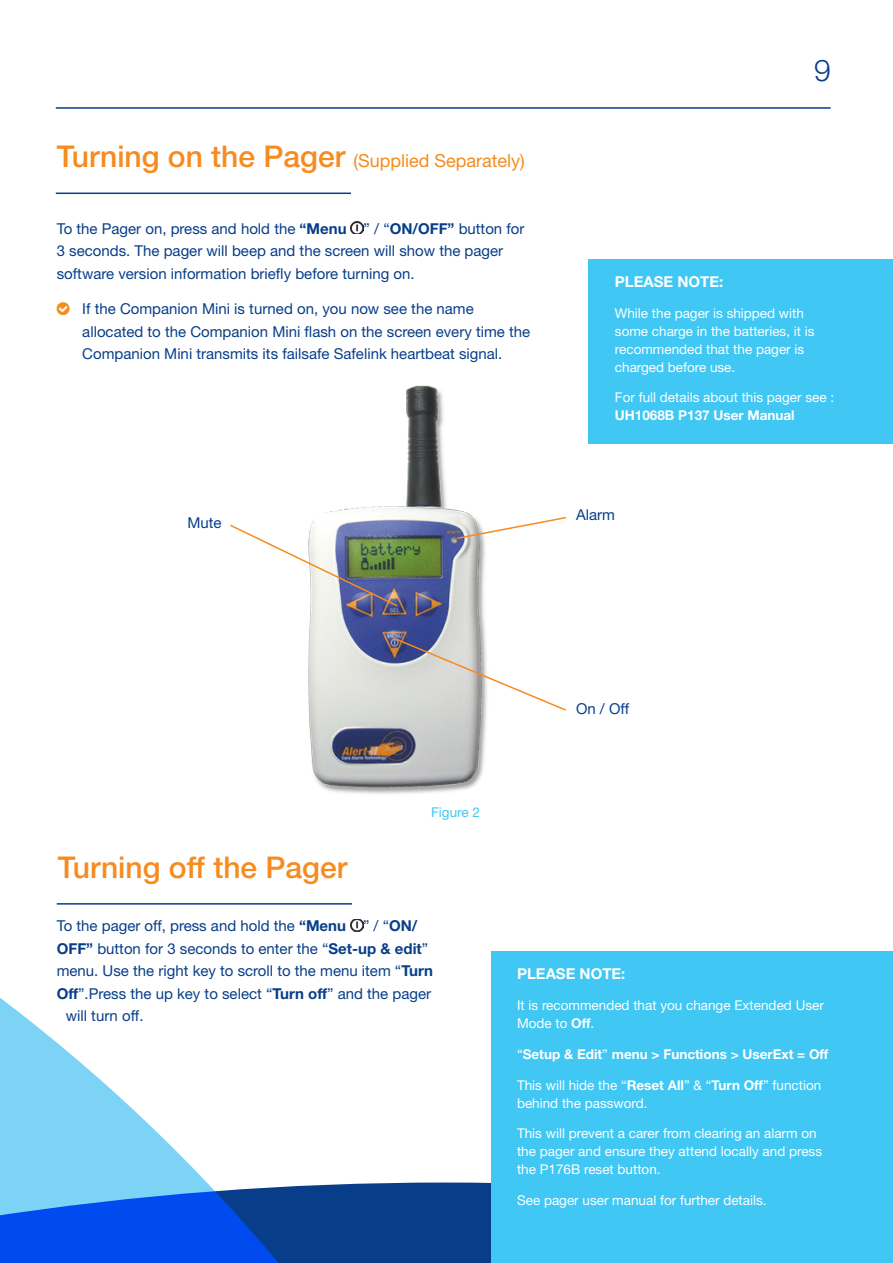
<style>
.page{position:relative;width:893px;height:1263px;background:#fff}
.page>*{position:absolute;margin:0;border:0;box-sizing:border-box;transform-origin:0 0}
.t1{font:500 30px "Helvetica Neue LT Std";color:#f68b1f}
.t2{font:300 30px "Helvetica Neue LT Std";color:#083e89}
.t3{font:18px "Helvetica Neue LT Std";color:#f68b1f}
.t4{font:15px/22.5px "Helvetica Neue LT Std";color:#083e89}
.t5{font:700 15px "Helvetica Neue LT Std";color:#fff}
.t6{font:13.5px/18px "Helvetica Neue LT Std";color:#fff}
.t7{font:700 13.5px "Helvetica Neue LT Std";color:#fff}
.t8{font:13.5px "Helvetica Neue LT Std";color:#40c7f4}
.s1{font-weight:500;font-size:30px}
.s2{font-weight:700}
.s3{color:#f68b1f}
.s4{font-weight:400}
</style>
<div class="page">
<img style="left:308px;top:378px;width:309px;height:416px">
<svg style="left:0;top:998px;width:206px;height:184px;fill:#7cd3f6"></svg>
<svg style="left:0;top:1182px;width:491px;height:81px;background:#1657be"></svg>
<hr style="left:56px;top:107px;width:775px;height:2px;background:#083e89">
<svg style="left:351px;top:221px;width:13px;height:13px"></svg>
<hr style="left:56px;top:193px;width:295px;height:1px;background:#083e89">
<div style="left:589px;top:259px;width:304px;height:184px;background:#40c7f4"></div>
<div style="left:491px;top:951px;width:402px;height:312px;background:#40c7f4"></div>
<svg style="left:350px;top:919px;width:13px;height:12px"></svg>
<hr style="left:57px;top:903px;width:295px;height:1px;background:#083e89">
<svg style="left:456px;top:516px;width:112px;height:24px"></svg>
<img style="left:230px;top:523px;width:169px;height:85px">
<svg style="left:392px;top:636px;width:176px;height:76px"></svg>
<p class="t3" style="left:57px;top:150px;width:470px"><span class="s1">Turning on the Pager</span> (Supplied Separately)</p>
<p class="t4" style="left:57px;top:217px;width:469px">To the Pager on, press and hold the <span class="s2">“Menu</span> ” / “<span class="s2">ON/OFF”</span> button for<br>3 seconds. The pager will beep and the screen will show the pager software version information briefly before turning on.</p>
<p class="t4" style="left:82px;top:297px;width:449px;text-indent:-26px"><span class="s3">□</span> If the Companion Mini is turned on, you now see the name allocated to the Companion Mini flash on the screen every time the<br>Companion Mini transmits its failsafe Safelink heartbeat signal.</p>
<p class="t4" style="left:187px;top:511px;width:36px">Mute</p>
<p class="t2" style="left:814px;top:52px;width:18px">9</p>
<p class="t5" style="left:615px;top:272px;width:110px">PLEASE NOTE:</p>
<p class="t6" style="left:615px;top:304px;width:201px">While the pager is shipped with some charge in the batteries, it is recommended that the pager is charged before use.</p>
<p class="t6" style="left:615px;top:388px;width:221px">For full details about this pager see :<br><span class="s2">UH1068B P137 User Manual</span></p>
<p class="t4" style="left:576px;top:503px;width:40px">Alarm</p>
<p class="t1" style="left:58px;top:849px;width:291px">Turning off the Pager</p>
<p class="t8" style="left:431px;top:804px;width:50px">Figure 2</p>
<p class="t4" style="left:576px;top:697px;width:55px">On / Off</p>
<p class="t4" style="left:57px;top:914px;width:362px">To the pager off, press and hold the <span class="s2">“Menu</span> ” / “<span class="s2">ON/</span></p>
<p class="t4" style="left:57px;top:937px;width:373px"><span class="s2">OFF”</span> button for 3 seconds to enter the “<span class="s2">Set-up &amp; edit</span>”</p>
<p class="t4" style="left:57px;top:959px;width:378px">menu. Use the right key to scroll to the menu item “<span class="s2">Turn</span></p>
<p class="t4" style="left:57px;top:982px;width:376px"><span class="s2">Off</span>”.Press the up key to select “<span class="s2">Turn off</span>” and the pager</p>
<p class="t4" style="left:66px;top:1004px;width:79px">will turn off.</p>
<p class="t5" style="left:517px;top:965px;width:110px">PLEASE NOTE:</p>
<p class="t6" style="left:517px;top:996px;width:308px">It is recommended that you change Extended User<br>Mode to <span class="s2">Off</span>.</p>
<p class="t7" style="left:517px;top:1046px;width:313px"><span class="s4">“</span>Setup &amp; Edit<span class="s4">”</span> menu &gt; Functions &gt; UserExt = Off</p>
<p class="t6" style="left:517px;top:1075px;width:306px">This will hide the “<span class="s2">Reset All</span>” &amp; “<span class="s2">Turn Off</span>” function behind the password.</p>
<p class="t6" style="left:517px;top:1124px;width:307px">This will prevent a carer from clearing an alarm on the pager and ensure they attend locally and press the P176B reset button.</p>
<p class="t6" style="left:517px;top:1191px;width:251px">See pager user manual for further details.</p>
</div>
